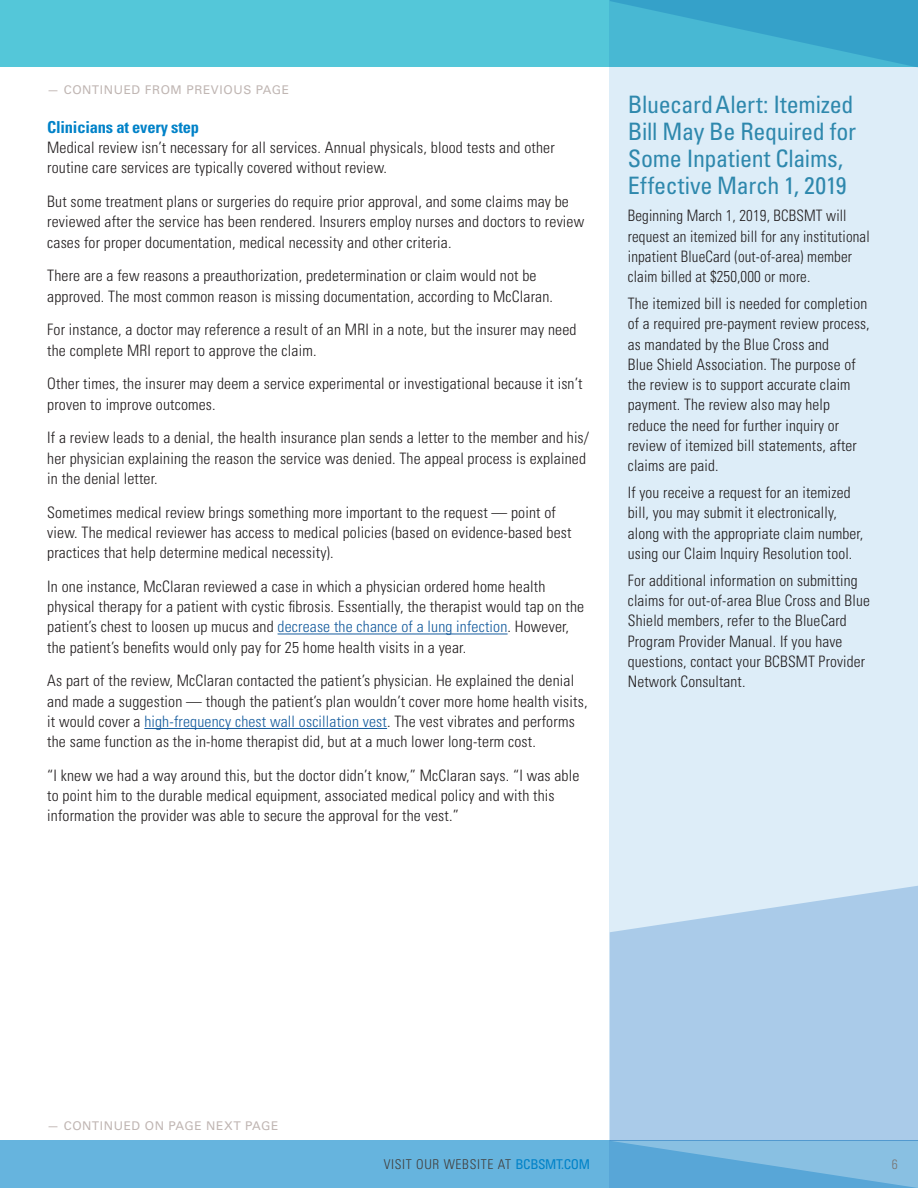
<style>
.page{position:relative;width:918px;height:1188px;background:#fff}
.page>*{position:absolute;margin:0;border:0;box-sizing:border-box;transform-origin:0 0}
.SIDE_BAR_HEADING_1{font:condensed 24px/27px "Univers LT Std";letter-spacing:-.015em;color:#2e88ad}
.HEADING_3{font:700 condensed 16.5px "Univers LT Std";letter-spacing:-.015em;color:#0082c8}
.BODY{font:300 condensed 15.75px/20.2px "Univers LT Std";letter-spacing:.01em;color:#231f20}
.BODY-2{font:300 condensed 15.75px/20.2px "Univers LT Std";letter-spacing:.01em;color:#231f20;scale:.95 1}
.t1{font:300 condensed 13.5px "Univers LT Std";letter-spacing:.05em;color:#413e3c}
.BODY-3{font:12px "Univers LT Std";letter-spacing:.05em;color:#c0b6b3}
.s1{color:#175d9e}
.s2{font-weight:400;color:#0082c8}
</style>
<div class="page">
<div style="left:0;top:1141px;width:918px;height:47px;background:#66b4de"></div>
<div style="left:0;top:0;width:918px;height:67px;background:#54c7d9"></div>
<div style="left:610px;top:0;width:308px;height:1188px;background:#ddedf8"></div>
<svg style="left:610px;top:1141px;width:308px;height:47px;background:#70b2dc"></svg>
<svg style="left:610px;top:0;width:308px;height:68px;background:#40adce"></svg>
<svg style="left:610px;top:886px;width:308px;height:255px;background:#aecdea"></svg>
<hr style="left:278px;top:634px;width:230px;height:1px;background:#175d9e">
<hr style="left:144px;top:728px;width:243px;height:1px;background:#175d9e">
<p class="BODY-3" style="left:47px;top:83px;width:243px">— CONTINUED FROM PREVIOUS PAGE</p>
<p class="HEADING_3" style="left:47px;top:117px;width:153px">Clinicians at every step</p>
<p class="BODY" style="left:47px;top:137px;width:509px">Medical review isn’t necessary for all services. Annual physicals, blood tests and other routine care services are typically covered without review.</p>
<p class="BODY" style="left:47px;top:191px;width:539px">But some treatment plans or surgeries do require prior approval, and some claims may be reviewed after the service has been rendered. Insurers employ nurses and doctors to review cases for proper documentation, medical necessity and other criteria.</p>
<p class="BODY" style="left:47px;top:266px;width:507px">There are a few reasons a preauthorization, predetermination or claim would not be approved. The most common reason is missing documentation, according to McClaran.</p>
<p class="BODY" style="left:47px;top:320px;width:531px">For instance, a doctor may reference a result of an MRI in a note, but the insurer may need the complete MRI report to approve the claim.</p>
<p class="BODY" style="left:47px;top:374px;width:537px">Other times, the insurer may deem a service experimental or investigational because it isn’t proven to improve outcomes.</p>
<p class="BODY" style="left:47px;top:428px;width:543px">If a review leads to a denial, the health insurance plan sends a letter to the member and his/ her physician explaining the reason the service was denied. The appeal process is explained in the denial letter.</p>
<p class="BODY" style="left:47px;top:502px;width:526px">Sometimes medical review brings something more important to the request — point of view. The medical reviewer has access to medical policies (based on evidence-based best practices that help determine medical necessity).</p>
<p class="BODY" style="left:47px;top:576px;width:539px">In one instance, McClaran reviewed a case in which a physician ordered home health physical therapy for a patient with cystic fibrosis. Essentially, the therapist would tap on the patient’s chest to loosen up mucus and <span class="s1">decrease the chance of a lung infection</span>. However, the patient’s benefits would only pay for 25 home health visits in a year.</p>
<p class="BODY" style="left:47px;top:671px;width:542px">As part of the review, McClaran contacted the patient’s physician. He explained the denial and made a suggestion — though the patient’s plan wouldn’t cover more home health visits, it would cover a <span class="s1">high-frequency chest wall oscillation vest</span>. The vest vibrates and performs the same function as the in-home therapist did, but at a much lower long-term cost.</p>
<p class="BODY" style="left:47px;top:765px;width:534px">“I knew we had a way around this, but the doctor didn’t know,” McClaran says. “I was able to point him to the durable medical equipment, associated medical policy and with this information the provider was able to secure the approval for the vest.”</p>
<p class="SIDE_BAR_HEADING_1" style="left:628px;top:91px;width:230px">BluecardAlert: Itemized<br>Bill May Be Required for<br>Some Inpatient Claims,<br>Effective March 1, 2019</p>
<p class="BODY-2" style="left:628px;top:206px;width:256px">Beginning March 1, 2019, BCBSMT will request an itemized bill for any institutional inpatient BlueCard (out-of-area) member claim billed at $250,000 or more.</p>
<p class="BODY" style="left:628px;top:293px;width:243px">The itemized bill is needed for completion of a required pre-payment review process, as mandated by the Blue Cross and<br>Blue Shield Association. The purpose of the review is to support accurate claim payment. The review also may help reduce the need for further inquiry or review of itemized bill statements, after claims are paid.</p>
<p class="BODY" style="left:628px;top:482px;width:237px">If you receive a request for an itemized bill, you may submit it electronically, along with the appropriate claim number, using our Claim Inquiry Resolution tool.</p>
<p class="BODY" style="left:628px;top:570px;width:244px">For additional information on submitting claims for out-of-area Blue Cross and Blue Shield members, refer to the BlueCard Program Provider Manual. If you have questions, contact your BCBSMT Provider Network Consultant.</p>
<p class="BODY-3" style="left:47px;top:1119px;width:233px">— CONTINUED ON PAGE NEXT PAGE</p>
<p class="t1" style="left:384px;top:1156px;width:208px">VISIT OUR WEBSITE AT <span class="s2">BCBSMT.COM</span></p>
<p class="t1" style="left:892px;top:1156px;width:7px">6</p>
</div>
